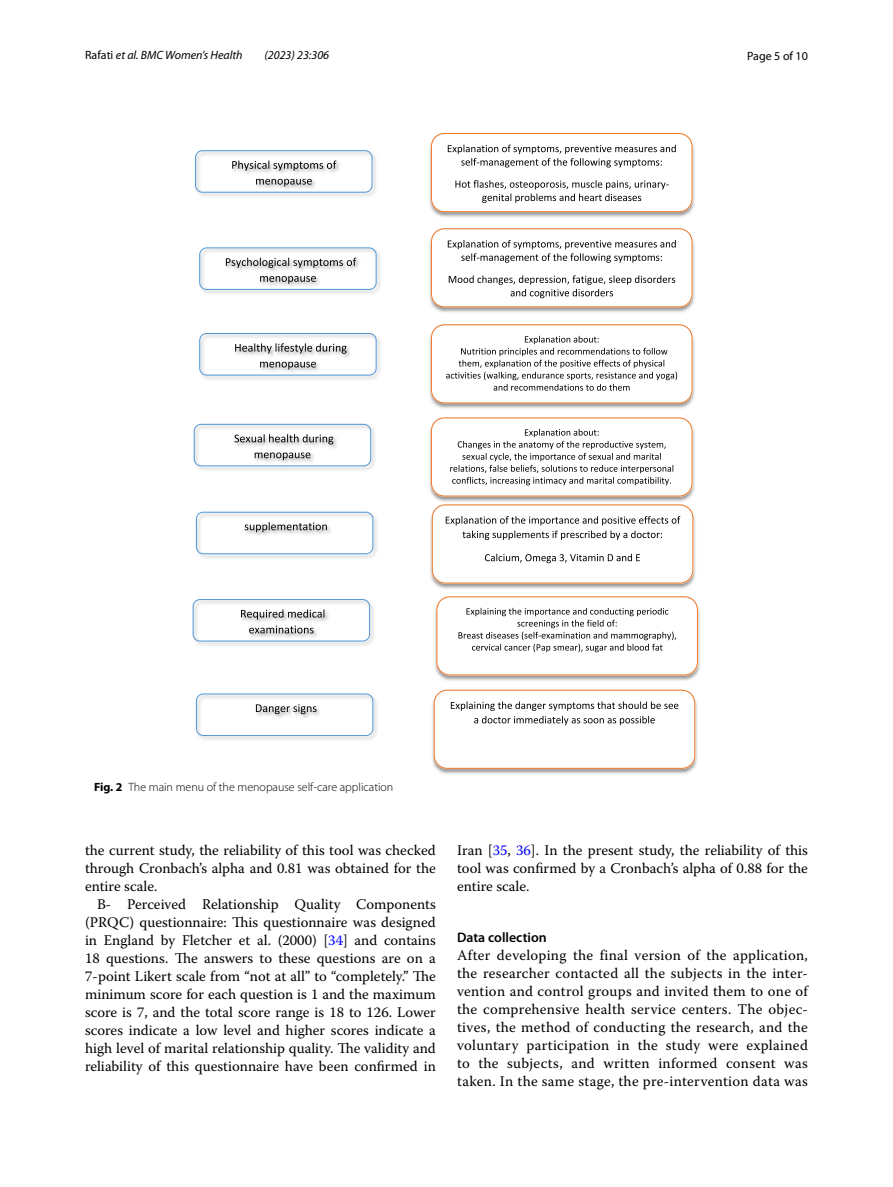
<style>
.page{position:relative;width:893px;height:1187px;background:#fff}
.page>*{position:absolute;margin:0;border:0;box-sizing:border-box;transform-origin:0 0}
.t1{font:14.7px/18px "Warnock Pro";color:#000;text-align:justify}
.t2{font:600 13.8px "Myriad Pro";color:#000}
.t3{font:300 12px "Myriad Pro";color:#000}
.t4{font:italic 12px "Myriad Pro";color:#000}
.t5{font:12px "Myriad Pro";color:#000}
.s1{font-style:normal}
.s2{font-weight:700}
.s3{color:#00f}
</style>
<div class="page">
<img style="left:192px;top:144px;width:508px;height:630px">
<svg style="left:195px;top:150px;width:178px;height:43px"></svg>
<svg style="left:199px;top:247px;width:178px;height:43px"></svg>
<svg style="left:199px;top:333px;width:178px;height:42px"></svg>
<svg style="left:194px;top:424px;width:177px;height:42px"></svg>
<svg style="left:196px;top:511px;width:177px;height:43px"></svg>
<svg style="left:193px;top:599px;width:177px;height:42px"></svg>
<svg style="left:196px;top:693px;width:177px;height:43px"></svg>
<svg style="left:436px;top:596px;width:262px;height:79px"></svg>
<svg style="left:432px;top:504px;width:261px;height:79px"></svg>
<svg style="left:431px;top:417px;width:262px;height:79px"></svg>
<svg style="left:431px;top:133px;width:262px;height:79px"></svg>
<svg style="left:431px;top:228px;width:262px;height:79px"></svg>
<svg style="left:431px;top:324px;width:262px;height:79px"></svg>
<svg style="left:434px;top:689px;width:261px;height:79px"></svg>
<p class="t4" style="left:85px;top:48px;width:159px"><span class="s1">Rafati</span> et al. BMC Women’s Health</p>
<p class="t4" style="left:264px;top:48px;width:66px">(2023) 23:306</p>
<p class="t5" style="left:747px;top:48px;width:62px">Page 5 of 10</p>
<p class="t3" style="left:94px;top:780px;width:301px"><span class="s2">Fig. 2</span> The main menu of the menopause self-care application</p>
<p class="t1" style="left:85px;top:841px;width:352px">the current study, the reliability of this tool was checked through Cronbach’s alpha and 0.81 was obtained for the entire scale.</p>
<p class="t1" style="left:85px;top:895px;width:352px;text-indent:12px">B- Perceived Relationship Quality Components (PRQC) questionnaire: This questionnaire was designed in England by Fletcher et al. (2000) [<span class="s3">34</span>] and contains 18 questions. The answers to these questions are on a 7-point Likert scale from “not at all” to “completely.” The minimum score for each question is 1 and the maximum score is 7, and the total score range is 18 to 126. Lower scores indicate a low level and higher scores indicate a high level of marital relationship quality. The validity and reliability of this questionnaire have been confirmed in</p>
<p class="t1" style="left:457px;top:841px;width:352px">Iran [<span class="s3">35</span>, <span class="s3">36</span>]. In the present study, the reliability of this tool was confirmed by a Cronbach’s alpha of 0.88 for the entire scale.</p>
<p class="t2" style="left:457px;top:928px;width:91px">Data collection</p>
<p class="t1" style="left:457px;top:946px;width:352px">After developing the final version of the application, the researcher contacted all the subjects in the inter&shy;vention and control groups and invited them to one of the comprehensive health service centers. The objec&shy;tives, the method of conducting the research, and the voluntary participation in the study were explained to the subjects, and written informed consent was taken. In the same stage, the pre-intervention data was</p>
</div>
